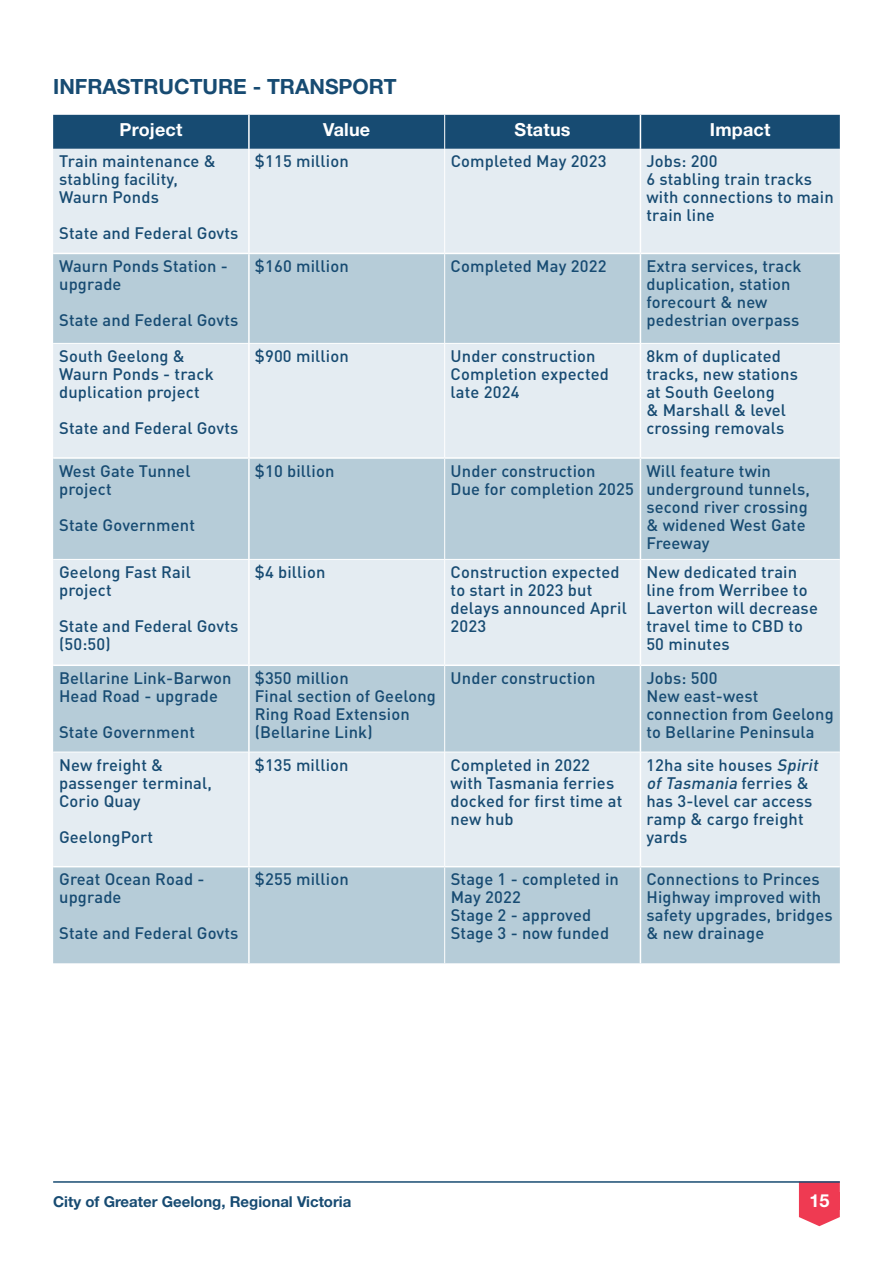
<style>
.page{position:relative;width:893px;height:1263px;background:#fff}
.page>*{position:absolute;margin:0;border:0;box-sizing:border-box;transform-origin:0 0}
.t1{font:700 21px "Helvetica Neue";color:#174b72}
.t2{font:700 18px "Helvetica Neue";letter-spacing:.01em;color:#fff}
.t3{font:500 16.5px/18px "DIN Pro";letter-spacing:.01em;color:#174b72}
.t4{font:700 15px "Helvetica Neue";color:#174b72}
.s1{font-style:italic}
</style>
<div class="page">
<svg style="left:799px;top:1183px;width:41px;height:43px"></svg>
<div style="left:799px;top:1192px;width:41px;height:18px;background:#ef3a52"></div>
<hr style="left:53px;top:1181px;width:787px;height:2px;background:#174b72">
<div style="left:53px;top:115px;width:787px;height:34px;background:#174b72"></div>
<div style="left:53px;top:149px;width:787px;height:104px;background:#e4ecf2"></div>
<svg style="left:53px;top:254px;width:787px;height:709px;background:#cbdbe4"></svg>
<hr style="left:248px;top:115px;width:2px;height:34px;background:#fff">
<hr style="left:640px;top:115px;width:1px;height:34px;background:#fff">
<hr style="left:248px;top:149px;width:2px;height:104px;background:#fff">
<hr style="left:640px;top:149px;width:1px;height:104px;background:#fff">
<hr style="left:248px;top:254px;width:2px;height:89px;background:#fff">
<hr style="left:640px;top:254px;width:1px;height:89px;background:#fff">
<hr style="left:248px;top:344px;width:2px;height:113px;background:#fff">
<hr style="left:640px;top:344px;width:1px;height:113px;background:#fff">
<hr style="left:53px;top:457px;width:196px;height:2px;background:#fff">
<hr style="left:249px;top:457px;width:196px;height:2px;background:#fff">
<hr style="left:248px;top:459px;width:2px;height:100px;background:#fff">
<hr style="left:445px;top:457px;width:195px;height:2px;background:#fff">
<hr style="left:640px;top:457px;width:200px;height:2px;background:#fff">
<hr style="left:640px;top:459px;width:1px;height:100px;background:#fff">
<hr style="left:248px;top:560px;width:2px;height:104px;background:#fff">
<hr style="left:640px;top:560px;width:1px;height:104px;background:#fff">
<hr style="left:53px;top:664px;width:196px;height:2px;background:#fff">
<hr style="left:249px;top:664px;width:196px;height:2px;background:#fff">
<hr style="left:248px;top:666px;width:2px;height:86px;background:#fff">
<hr style="left:445px;top:664px;width:195px;height:2px;background:#fff">
<hr style="left:640px;top:664px;width:200px;height:2px;background:#fff">
<hr style="left:640px;top:666px;width:1px;height:86px;background:#fff">
<hr style="left:248px;top:752px;width:2px;height:114px;background:#fff">
<hr style="left:640px;top:752px;width:1px;height:114px;background:#fff">
<hr style="left:53px;top:866px;width:196px;height:1px;background:#fff">
<hr style="left:249px;top:866px;width:196px;height:1px;background:#fff">
<hr style="left:248px;top:867px;width:2px;height:96px;background:#fff">
<hr style="left:445px;top:866px;width:195px;height:1px;background:#fff">
<hr style="left:640px;top:866px;width:200px;height:1px;background:#fff">
<hr style="left:640px;top:867px;width:1px;height:96px;background:#fff">
<hr style="left:444px;top:115px;width:1px;height:34px;background:#fff">
<hr style="left:444px;top:149px;width:1px;height:104px;background:#fff">
<hr style="left:444px;top:254px;width:1px;height:89px;background:#fff">
<hr style="left:53px;top:343px;width:196px;height:1px;background:#fff">
<hr style="left:249px;top:343px;width:196px;height:1px;background:#fff">
<hr style="left:445px;top:343px;width:195px;height:1px;background:#fff">
<hr style="left:444px;top:344px;width:1px;height:113px;background:#fff">
<hr style="left:640px;top:343px;width:200px;height:1px;background:#fff">
<hr style="left:444px;top:459px;width:1px;height:100px;background:#fff">
<hr style="left:53px;top:559px;width:196px;height:1px;background:#fff">
<hr style="left:249px;top:559px;width:196px;height:1px;background:#fff">
<hr style="left:445px;top:559px;width:195px;height:1px;background:#fff">
<hr style="left:444px;top:560px;width:1px;height:104px;background:#fff">
<hr style="left:640px;top:559px;width:200px;height:1px;background:#fff">
<hr style="left:444px;top:666px;width:1px;height:86px;background:#fff">
<hr style="left:53px;top:752px;width:196px;height:1px;background:#fff">
<hr style="left:249px;top:752px;width:196px;height:1px;background:#fff">
<hr style="left:445px;top:752px;width:195px;height:1px;background:#fff">
<hr style="left:444px;top:752px;width:1px;height:114px;background:#fff">
<hr style="left:640px;top:752px;width:200px;height:1px;background:#fff">
<hr style="left:444px;top:867px;width:1px;height:96px;background:#fff">
<p class="t1" style="left:53px;top:73px;width:345px">INFRASTRUCTURE - TRANSPORT</p>
<p class="t2" style="left:120px;top:118px;width:64px">Project</p>
<p class="t2" style="left:323px;top:118px;width:49px">Value</p>
<p class="t2" style="left:515px;top:118px;width:57px">Status</p>
<p class="t2" style="left:710px;top:118px;width:62px">Impact</p>
<p class="t3" style="left:59px;top:151px;width:158px">Train maintenance &amp; stabling facility,<br>Waurn Ponds</p>
<p class="t3" style="left:59px;top:223px;width:181px">State and Federal Govts</p>
<p class="t3" style="left:255px;top:151px;width:95px">$115 million</p>
<p class="t3" style="left:451px;top:151px;width:157px">Completed May 2023</p>
<p class="t3" style="left:646px;top:151px;width:189px">Jobs: 200<br>6 stabling train tracks with connections to main train line</p>
<p class="t3" style="left:59px;top:256px;width:170px">Waurn Ponds Station - upgrade</p>
<p class="t3" style="left:59px;top:310px;width:181px">State and Federal Govts</p>
<p class="t3" style="left:59px;top:346px;width:156px">South Geelong &amp;<br>Waurn Ponds - track duplication project</p>
<p class="t3" style="left:59px;top:418px;width:181px">State and Federal Govts</p>
<p class="t3" style="left:59px;top:461px;width:133px">West Gate Tunnel project</p>
<p class="t3" style="left:59px;top:515px;width:137px">State Government</p>
<p class="t3" style="left:59px;top:562px;width:133px">Geelong Fast Rail project</p>
<p class="t3" style="left:59px;top:616px;width:181px">State and Federal Govts (50:50)</p>
<p class="t3" style="left:59px;top:668px;width:174px">Bellarine Link-Barwon<br>Head Road - upgrade</p>
<p class="t3" style="left:59px;top:722px;width:137px">State Government</p>
<p class="t3" style="left:59px;top:755px;width:154px">New freight &amp; passenger terminal,<br>Corio Quay</p>
<p class="t3" style="left:59px;top:827px;width:96px">GeelongPort</p>
<p class="t3" style="left:59px;top:870px;width:147px">Great Ocean Road - upgrade</p>
<p class="t3" style="left:59px;top:924px;width:181px">State and Federal Govts</p>
<p class="t3" style="left:255px;top:256px;width:95px">$160 million</p>
<p class="t3" style="left:451px;top:256px;width:157px">Completed May 2022</p>
<p class="t3" style="left:646px;top:256px;width:157px">Extra services, track duplication, station forecourt &amp; new pedestrian overpass</p>
<p class="t3" style="left:255px;top:346px;width:95px">$900 million</p>
<p class="t3" style="left:451px;top:346px;width:160px">Under construction<br>Completion expected late 2024</p>
<p class="t3" style="left:646px;top:346px;width:153px">8km of duplicated tracks, new stations at South Geelong<br>&amp; Marshall &amp; level crossing removals</p>
<p class="t3" style="left:255px;top:461px;width:81px">$10 billion</p>
<p class="t3" style="left:451px;top:461px;width:185px">Under construction<br>Due for completion 2025</p>
<p class="t3" style="left:646px;top:461px;width:165px">Will feature twin underground tunnels, second river crossing &amp; widened West Gate<br>Freeway</p>
<p class="t3" style="left:255px;top:562px;width:72px">$4 billion</p>
<p class="t3" style="left:451px;top:562px;width:178px">Construction expected to start in 2023 but delays announced April<br>2023</p>
<p class="t3" style="left:646px;top:562px;width:173px">New dedicated train line from Werribee to<br>Laverton will decrease travel time to CBD to<br>50 minutes</p>
<p class="t3" style="left:255px;top:668px;width:183px">$350 million<br>Final section of Geelong<br>Ring Road Extension (Bellarine Link)</p>
<p class="t3" style="left:451px;top:668px;width:147px">Under construction</p>
<p class="t3" style="left:646px;top:668px;width:189px">Jobs: 500<br>New east-west connection from Geelong to Bellarine Peninsula</p>
<p class="t3" style="left:255px;top:755px;width:95px">$135 million</p>
<p class="t3" style="left:451px;top:755px;width:173px">Completed in 2022 with Tasmania ferries docked for first time at new hub</p>
<p class="t3" style="left:646px;top:755px;width:177px">12ha site houses <span class="s1">Spirit ofTasmania</span> fe rri es &amp; has 3-level car access ramp &amp; cargo freight yards</p>
<p class="t3" style="left:255px;top:870px;width:95px">$255 million</p>
<p class="t3" style="left:451px;top:870px;width:170px">Stage 1 - completed in<br>May 2022<br>Stage 2 - approved<br>Stage 3 - now funded</p>
<p class="t3" style="left:646px;top:870px;width:188px">Connections to Princes<br>Highway improved with safety upgrades, bridges &amp; new drainage</p>
<p class="t4" style="left:53px;top:1193px;width:300px">City of Greater Geelong, Regional Victoria</p>
<p class="t2" style="left:809px;top:1189px;width:22px">15</p>
</div>
